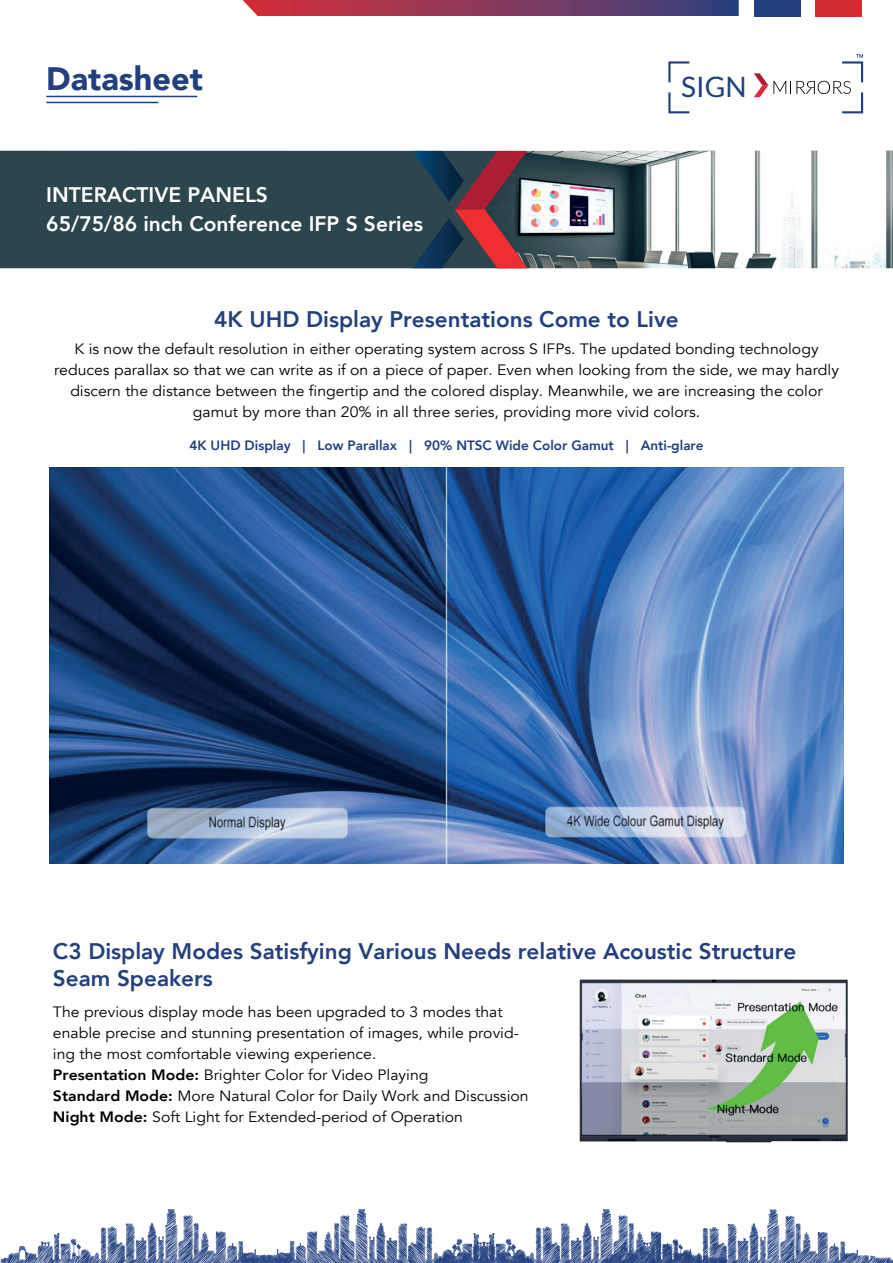
<style>
.page{position:relative;width:893px;height:1263px;background:#fff}
.page>*{position:absolute;margin:0;border:0;box-sizing:border-box;transform-origin:0 0}
.t1{font:900 32.4px "Avenir";color:#233f7f}
.t2{font:28.2px "Lato";color:#1f3f7d}
.t3{font:900 24px "Avenir";color:#fff}
.t4{font:800 22.5px/27px "Avenir";color:#233f7f}
.t5{font:900 22.5px "Avenir";color:#fff}
.t6{font:800 21px "Avenir";color:#fff}
.t7{font:15px/21px "Avenir";color:#000002;scale:1.05 1}
.t8{font:800 13.5px "Avenir";color:#233f7f}
.s1{font-weight:800}
</style>
<div class="page">
<div style="left:816px;top:0;width:46px;height:16px;background:#d42b35"></div>
<div style="left:754px;top:0;width:46px;height:16px;background:#223f7e"></div>
<svg style="left:243px;top:0;width:496px;height:16px;background:#853b5e"></svg>
<svg style="left:0;top:1209px;width:893px;height:54px"></svg>
<hr style="left:46px;top:96px;width:151px;height:1px;background:#223f7e">
<hr style="left:46px;top:102px;width:112px;height:1px;background:#223f7e">
<svg style="left:668px;top:61px;width:21px;height:21px"></svg>
<svg style="left:668px;top:92px;width:21px;height:21px"></svg>
<svg style="left:754px;top:54px;width:109px;height:59px"></svg>
<div style="left:0;top:151px;width:412px;height:117px;background:#2d454c"></div>
<img style="left:476px;top:150px;width:417px;height:118px">
<svg style="left:412px;top:151px;width:115px;height:117px;background:#543c49"></svg>
<img style="left:50px;top:467px;width:793px;height:397px">
<img style="left:579px;top:979px;width:269px;height:164px">
<h1 class="t1" style="left:46px;top:51px;width:158px">Datasheet</h1>
<h2 class="t2" style="left:681px;top:71px;width:67px">SIGN</h2>
<h3 class="t5" style="left:67px;top:175px;width:257px">Gigabit Ethernet Switch</h3>
<h3 class="t3" style="left:67px;top:202px;width:144px">AX-A200-5G</h3>
<h3 class="t6" style="left:46px;top:178px;width:223px">INTERACTIVE PANELS</h3>
<h3 class="t6" style="left:46px;top:207px;width:378px">65/75/86 inch Conference IFP S Series</h3>
<h3 class="t4" style="left:214px;top:306px;width:466px">4K UHD Display Presentations Come to Live</h3>
<p class="t7" style="left:54px;top:339px;width:749px;text-align:center">K is now the default resolution in either operating system across S IFPs. The updated bonding technology reduces parallax so that we can write as if on a piece of paper. Even when looking from the side, we may hardly discern the distance between the fingertip and the colored display. Meanwhile, we are increasing the color gamut by more than 20% in all three series, providing more vivid colors.</p>
<p class="t8" style="left:189px;top:435px;width:516px">4K UHD Display | Low Parallax | 90% NTSC Wide Color Gamut | Anti-glare</p>
<h3 class="t4" style="left:53px;top:938px;width:745px">C3 Display Modes Satisfying Various Needs relative Acoustic Structure<br>Seam Speakers</h3>
<p class="t7" style="left:53px;top:1002px;width:455px">The previous display mode has been upgraded to 3 modes that enable precise and stunning presentation of images, while provid&shy;ing the most comfortable viewing experience.<br><span class="s1">Presentation Mode:</span> Brighter Color for Video Playing<br><span class="s1">Standard Mode:</span> More Natural Color for Daily Work and Discussion <span class="s1">Night Mode:</span> Soft Light for Extended-period of Operation</p>
</div>
